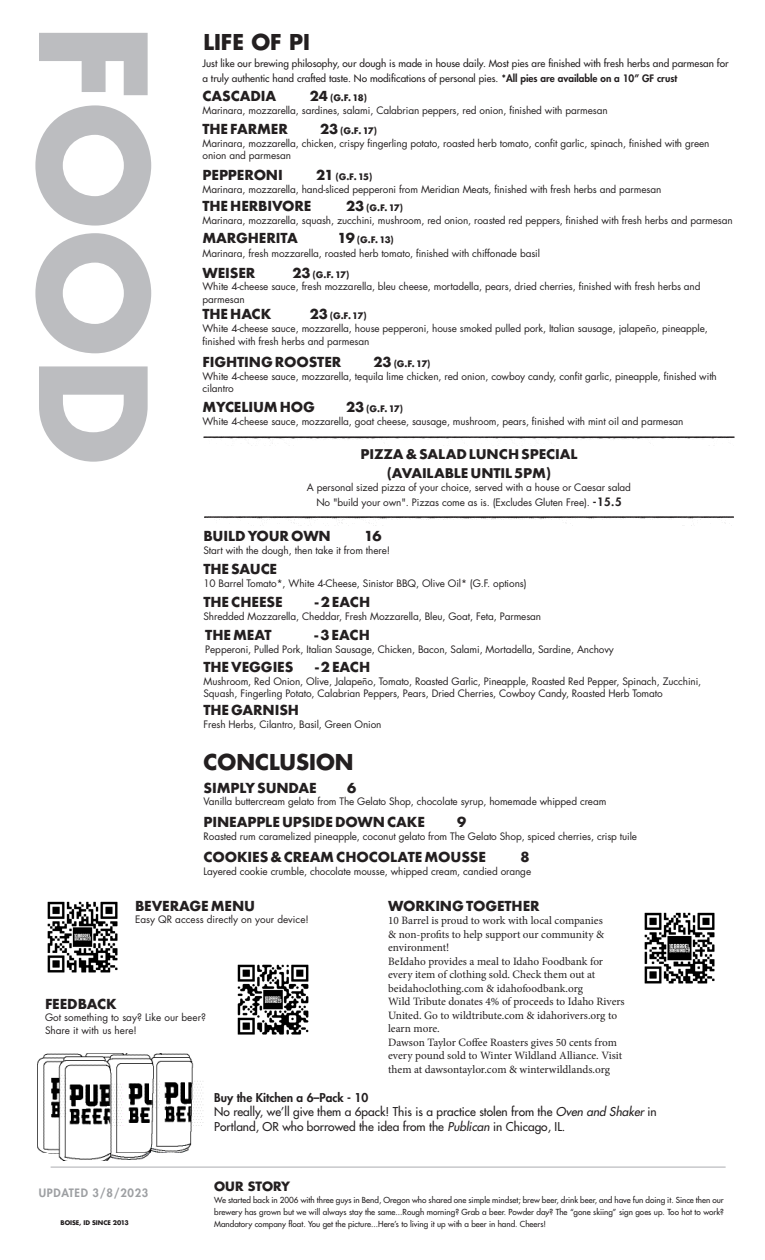
<style>
.page{position:relative;width:765px;height:1260px;background:#fff}
.page>*{position:absolute;margin:0;border:0;box-sizing:border-box;transform-origin:0 0}
.t1{font:700 21.25px "Futura Std";color:#231f20}
.BEER_NAME{font:700 13.5px "Futura";letter-spacing:-.01em;color:#231f20}
.BEER_NAME-2{font:700 13px "Futura";letter-spacing:-.01em;color:#231f20}
.t2{font:700 12.5px "Futura Std";color:#231f20}
.t3{font:500 11.88px/14.4px "Futura Std";color:#231f20}
.t4{font:800 11.88px "Futura Std";color:#231f20}
.t5{font:11.25px/13.5px "Minion Pro";letter-spacing:-.005em;color:#231f20}
.t6{font:800 11.25px "Futura Std";letter-spacing:.06em;color:#9d9fa2}
.BEER_DESCRIPTION{font:10px/12.2px "Futura Std";letter-spacing:-.01em;color:#231f20}
.t7{font:500 10px/14.4px "Futura Std";color:#231f20}
.BEER_NAME-3{font:700 8.75px "Futura";letter-spacing:-.09em;color:#231f20}
.t8{font:500 8.12px/11.9px "Futura Std";color:#231f20}
.t9{font:700 6.25px "Futura Std";letter-spacing:-.01em;color:#231f20}
.s1{font-weight:800}
.s2{font-size:13.5px}
.s3{font-weight:800;font-size:11.25px}
.s4{font-style:italic}
</style>
<div class="page">
<hr style="left:51px;top:1166px;width:675px;height:2px;background:#bcbdc0">
<svg style="left:35px;top:33px;width:116px;height:429px;fill:#bcbdc0"></svg>
<img style="left:38px;top:1053px;width:166px;height:108px">
<svg style="left:204px;top:516px;width:530px;height:10px"></svg>
<svg style="left:204px;top:436px;width:531px;height:10px"></svg>
<img style="left:237px;top:964px;width:72px;height:71px">
<img style="left:47px;top:901px;width:71px;height:72px">
<img style="left:644px;top:912px;width:71px;height:72px">
<p class="t1" style="left:203px;top:28px;width:108px">LIFE OF PI</p>
<p class="t7" style="left:202px;top:56px;width:528px">Just like our brewing philosophy, our dough is made in house daily. Most pies are finished with fresh herbs and parmesan for a truly authentic hand crafted taste. No modifications of personal pies. <span class="s1">*All pies are available on a 10” GF crust</span></p>
<p class="BEER_NAME" style="left:202px;top:86px;width:75px">CASCADIA</p>
<p class="BEER_NAME-3" style="left:310px;top:92px;width:59px"><span class="s2">24</span> (G.F. 18)</p>
<p class="BEER_DESCRIPTION" style="left:202px;top:104px;width:407px">Marinara, mozzarella, sardines, salami, Calabrian peppers, red onion, finished with parmesan</p>
<p class="BEER_NAME" style="left:202px;top:119px;width:87px">THE FARMER</p>
<p class="BEER_NAME-3" style="left:320px;top:124px;width:59px"><span class="s2">23</span> (G.F. 17)</p>
<p class="BEER_DESCRIPTION" style="left:202px;top:137px;width:509px">Marinara, mozzarella, chicken, crispy fingerling potato, roasted herb tomato, confit garlic, spinach, finished with green onion and parmesan</p>
<p class="BEER_NAME" style="left:202px;top:165px;width:82px">PEPPERONI</p>
<p class="BEER_NAME-3" style="left:316px;top:171px;width:58px"><span class="s2">21</span> (G.F. 15)</p>
<p class="BEER_DESCRIPTION" style="left:202px;top:183px;width:460px">Marinara, mozzarella, hand-sliced pepperoni from Meridian Meats, finished with fresh herbs and parmesan</p>
<p class="BEER_NAME" style="left:202px;top:196px;width:110px">THE HERBIVORE</p>
<p class="BEER_NAME-3" style="left:346px;top:201px;width:59px"><span class="s2">23</span> (G.F. 17)</p>
<p class="BEER_DESCRIPTION" style="left:202px;top:214px;width:532px">Marinara, mozzarella, squash, zucchini, mushroom, red onion, roasted red peppers, finished with fresh herbs and parmesan</p>
<p class="BEER_NAME" style="left:202px;top:228px;width:97px">MARGHERITA</p>
<p class="BEER_NAME-3" style="left:338px;top:233px;width:58px"><span class="s2">19</span> (G.F. 13)</p>
<p class="BEER_DESCRIPTION" style="left:202px;top:248px;width:339px">Marinara, fresh mozzarella, roasted herb tomato, finished with chiffonade basil</p>
<p class="BEER_NAME" style="left:202px;top:263px;width:55px">WEISER</p>
<p class="BEER_NAME-3" style="left:293px;top:268px;width:59px"><span class="s2">23</span> (G.F. 17)</p>
<p class="BEER_DESCRIPTION" style="left:202px;top:281px;width:500px">White 4-cheese sauce, fresh mozzarella, bleu cheese, mortadella, pears, dried cherries, finished with fresh herbs and parmesan</p>
<p class="BEER_NAME" style="left:202px;top:305px;width:71px">THE HACK</p>
<p class="BEER_NAME-3" style="left:310px;top:310px;width:59px"><span class="s2">23</span> (G.F. 17)</p>
<p class="BEER_DESCRIPTION" style="left:202px;top:323px;width:507px">White 4-cheese sauce, mozzarella, house pepperoni, house smoked pulled pork, Italian sausage, jalapeño, pineapple, finished with fresh herbs and parmesan</p>
<p class="BEER_NAME" style="left:202px;top:352px;width:140px">FIGHTING ROOSTER</p>
<p class="BEER_NAME-3" style="left:374px;top:357px;width:59px"><span class="s2">23</span> (G.F. 17)</p>
<p class="BEER_DESCRIPTION" style="left:202px;top:370px;width:516px">White 4-cheese sauce, mozzarella, tequila lime chicken, red onion, cowboy candy, confit garlic, pineapple, finished with cilantro</p>
<p class="BEER_NAME" style="left:202px;top:397px;width:114px">MYCELIUM HOG</p>
<p class="BEER_NAME-3" style="left:346px;top:402px;width:59px"><span class="s2">23</span> (G.F. 17)</p>
<p class="BEER_DESCRIPTION" style="left:202px;top:415px;width:483px">White 4-cheese sauce, mozzarella, goat cheese, sausage, mushroom, pears, finished with mint oil and parmesan</p>
<p class="BEER_NAME-2" style="left:360px;top:445px;width:219px">PIZZA &amp; SALAD LUNCH SPECIAL</p>
<p class="BEER_NAME-2" style="left:387px;top:463px;width:166px">(AVAILABLE UNTIL 5PM)</p>
<p class="BEER_DESCRIPTION" style="left:307px;top:481px;width:326px">A personal sized pizza of your choice, served with a house or Caesar salad</p>
<p class="BEER_DESCRIPTION" style="left:316px;top:496px;width:307px">No "build your own". Pizzas come as is. (Excludes Gluten Free). <span class="s3">-15.5</span></p>
<p class="BEER_NAME" style="left:204px;top:526px;width:129px">BUILD YOUR OWN</p>
<p class="BEER_NAME" style="left:364px;top:526px;width:19px">16</p>
<p class="BEER_DESCRIPTION" style="left:204px;top:544px;width:188px">Start with the dough, then take it from there!</p>
<p class="BEER_NAME" style="left:204px;top:559px;width:75px">THE SAUCE</p>
<p class="BEER_DESCRIPTION" style="left:204px;top:577px;width:325px">10 Barrel Tomato*, White 4-Cheese, Sinistor BBQ, Olive Oil* (G.F. options)</p>
<p class="BEER_NAME" style="left:204px;top:593px;width:81px">THE CHEESE</p>
<p class="BEER_NAME" style="left:315px;top:593px;width:57px">- 2 EACH</p>
<p class="BEER_DESCRIPTION" style="left:204px;top:611px;width:339px">Shredded Mozzarella, Cheddar, Fresh Mozzarella, Bleu, Goat, Feta, Parmesan</p>
<p class="BEER_NAME" style="left:205px;top:625px;width:68px">THE MEAT</p>
<p class="BEER_NAME" style="left:315px;top:625px;width:57px">- 3 EACH</p>
<p class="BEER_DESCRIPTION" style="left:205px;top:643px;width:410px">Pepperoni, Pulled Pork, Italian Sausage, Chicken, Bacon, Salami, Mortadella, Sardine, Anchovy</p>
<p class="BEER_NAME" style="left:204px;top:657px;width:92px">THE VEGGIES</p>
<p class="BEER_NAME" style="left:315px;top:657px;width:57px">- 2 EACH</p>
<p class="BEER_DESCRIPTION" style="left:204px;top:675px;width:499px">Mushroom, Red Onion, Olive, Jalapeño, Tomato, Roasted Garlic, Pineapple, Roasted Red Pepper, Spinach, Zucchini,<br>Squash, Fingerling Potato, Calabrian Peppers, Pears, Dried Cherries, Cowboy Candy, Roasted Herb Tomato</p>
<p class="BEER_NAME" style="left:204px;top:701px;width:97px">THE GARNISH</p>
<p class="BEER_DESCRIPTION" style="left:204px;top:719px;width:180px">Fresh Herbs, Cilantro, Basil, Green Onion</p>
<p class="t1" style="left:203px;top:748px;width:152px">CONCLUSION</p>
<p class="BEER_NAME" style="left:204px;top:778px;width:115px">SIMPLY SUNDAE</p>
<p class="BEER_NAME" style="left:347px;top:778px;width:11px">6</p>
<p class="BEER_DESCRIPTION" style="left:204px;top:796px;width:404px">Vanilla buttercream gelato from The Gelato Shop, chocolate syrup, homemade whipped cream</p>
<p class="BEER_NAME" style="left:204px;top:812px;width:223px">PINEAPPLE UPSIDE DOWN CAKE</p>
<p class="BEER_NAME" style="left:457px;top:812px;width:11px">9</p>
<p class="BEER_DESCRIPTION" style="left:204px;top:830px;width:435px">Roasted rum caramelized pineapple, coconut gelato from The Gelato Shop, spiced cherries, crisp tuile</p>
<p class="BEER_NAME" style="left:204px;top:847px;width:284px">COOKIES &amp; CREAM CHOCOLATE MOUSSE</p>
<p class="BEER_NAME" style="left:521px;top:847px;width:11px">8</p>
<p class="BEER_DESCRIPTION" style="left:204px;top:865px;width:329px">Layered cookie crumble, chocolate mousse, whipped cream, candied orange</p>
<p class="BEER_NAME" style="left:135px;top:896px;width:122px">BEVERAGE MENU</p>
<p class="BEER_DESCRIPTION" style="left:135px;top:914px;width:175px">Easy QR access directly on your device!</p>
<p class="BEER_NAME" style="left:45px;top:994px;width:73px">FEEDBACK</p>
<p class="BEER_DESCRIPTION" style="left:45px;top:1011px;width:162px">Got something to say? Like our beer?<br>Share it with us here!</p>
<p class="BEER_NAME" style="left:388px;top:896px;width:153px">WORKING TOGETHER</p>
<p class="t5" style="left:388px;top:914px;width:217px;text-align:justify">10 Barrel is proud to work with local companies &amp; non-profits to help support our community &amp; environment!</p>
<p class="t5" style="left:388px;top:954px;width:217px">BeIdaho provides a meal to Idaho Foodbank for every item of clothing sold. Check them out at beidahoclothing.com &amp; idahofoodbank.org</p>
<p class="t5" style="left:388px;top:995px;width:238px">Wild Tribute donates 4% of proceeds to Idaho Rivers<br>United. Go to wildtribute.com &amp; idahorivers.org to learn more.</p>
<p class="t5" style="left:388px;top:1035px;width:236px">Dawson Taylor Coffee Roasters gives 50 cents from every pound sold to Winter Wildland Alliance. Visit them at dawsontaylor.com &amp; winterwildlands.org</p>
<p class="t6" style="left:39px;top:1186px;width:111px">UPDATED 3/8/2023</p>
<p class="t4" style="left:214px;top:1090px;width:156px">Buy the Kitchen a 6–Pack - 10</p>
<p class="t3" style="left:214px;top:1105px;width:444px">No really, we’ll give them a 6pack! This is a practice stolen from the <span class="s4">Oven and Shaker</span> in<br>Portland, OR who borrowed the idea from the <span class="s4">Publican</span> in Chicago, IL.</p>
<p class="t2" style="left:214px;top:1178px;width:77px">OUR STORY</p>
<p class="t8" style="left:214px;top:1194px;width:511px">We started back in 2006 with three guys in Bend, Oregon who shared one simple mindset; brew beer, drink beer, and have fun doing it. Since then our brewery has grown but we will always stay the same...Rough morning? Grab a beer. Powder day? The “gone skiing” sign goes up. Too hot to work?</p>
<p class="t9" style="left:61px;top:1218px;width:70px">BOISE, ID SINCE 2013</p>
<p class="t8" style="left:214px;top:1218px;width:333px">Mandatory company float. You get the picture...Here’s to living it up with a beer in hand. Cheers!</p>
</div>
